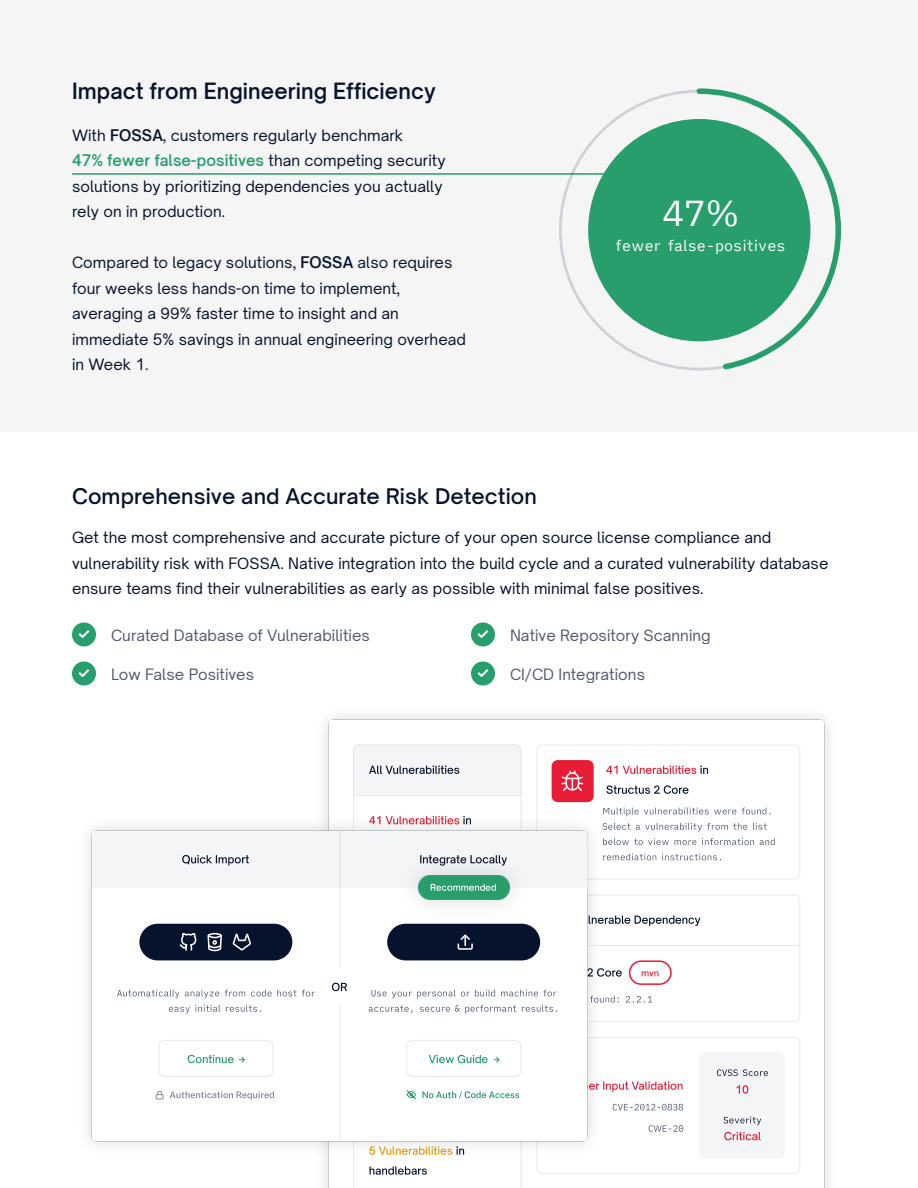
<style>
.page{position:relative;width:918px;height:1188px;background:#fff}
.page>*{position:absolute;margin:0;border:0;box-sizing:border-box;transform-origin:0 0}
.t1{font:36px "i A Writer Quattro S";color:#fff}
.t2{font:500 21px "Open Sauce Two";letter-spacing:.005em;color:#06132d}
.t3{font:600 21px "Open Sauce Two";letter-spacing:.005em;color:#06132d}
.t4{font:15px/25.5px "Open Sauce Two";letter-spacing:.005em;color:#06132d}
.t5{font:15px "i A Writer Quattro S";letter-spacing:.005em;color:#fff}
.s1{font-weight:600}
.s2{font-weight:600;color:#289e6d}
</style>
<div class="page">
<div style="left:0;top:0;width:918px;height:432px;background:#f5f5f6"></div>
<div style="left:72px;top:622px;width:24px;height:24px;background:#289e6d;border-radius:50%"></div>
<svg style="left:78px;top:630px;width:12px;height:8px"></svg>
<div style="left:72px;top:662px;width:24px;height:24px;background:#289e6d;border-radius:50%"></div>
<svg style="left:78px;top:669px;width:12px;height:8px"></svg>
<div style="left:471px;top:622px;width:24px;height:24px;background:#289e6d;border-radius:50%"></div>
<svg style="left:477px;top:630px;width:12px;height:8px"></svg>
<div style="left:471px;top:662px;width:24px;height:24px;background:#289e6d;border-radius:50%"></div>
<svg style="left:477px;top:669px;width:12px;height:8px"></svg>
<img style="left:324px;top:715px;width:505px;height:473px">
<svg style="left:353px;top:744px;width:169px;height:444px"></svg>
<div style="left:536px;top:745px;width:264px;height:134px;border:1px solid #06132d;border-radius:6px"></div>
<svg style="left:606px;top:766px;width:102px;height:28px"></svg>
<div style="left:552px;top:760px;width:42px;height:42px;background:#e71d36;border-radius:6px"></div>
<svg style="left:562px;top:771px;width:21px;height:20px"></svg>
<div style="left:536px;top:895px;width:264px;height:127px;border:1px solid #06132d;border-radius:6px"></div>
<hr style="left:538px;top:945px;width:262px;height:1px;background:#e7e8eb">
<div style="left:536px;top:1037px;width:264px;height:137px;border:1px solid #06132d;border-radius:6px"></div>
<div style="left:699px;top:1052px;width:86px;height:107px;background:#f4f5f6;border-radius:6px"></div>
<svg style="left:737px;top:1085px;width:11px;height:9px"></svg>
<svg style="left:717px;top:1069px;width:51px;height:7px"></svg>
<svg style="left:724px;top:1117px;width:37px;height:8px"></svg>
<svg style="left:724px;top:1132px;width:37px;height:8px"></svg>
<svg style="left:603px;top:1081px;width:80px;height:11px"></svg>
<svg style="left:613px;top:1104px;width:70px;height:6px"></svg>
<svg style="left:649px;top:1125px;width:34px;height:7px"></svg>
<hr style="left:354px;top:795px;width:167px;height:1px;background:#e7e8ea">
<div style="left:354px;top:745px;width:167px;height:50px;background:#f4f5f6"></div>
<svg style="left:369px;top:1156px;width:95px;height:19px"></svg>
<img style="left:87px;top:832px;width:516px;height:324px">
<div style="left:159px;top:1040px;width:114px;height:37px;border:1px solid #06132d;border-radius:6px"></div>
<svg style="left:188px;top:1055px;width:58px;height:9px"></svg>
<svg style="left:170px;top:1091px;width:104px;height:9px"></svg>
<svg style="left:156px;top:1090px;width:7px;height:9px"></svg>
<svg style="left:369px;top:1089px;width:150px;height:31px"></svg>
<div style="left:406px;top:1040px;width:115px;height:37px;border:1px solid #06132d;border-radius:6px"></div>
<svg style="left:370px;top:1036px;width:118px;height:31px"></svg>
<svg style="left:494px;top:1056px;width:6px;height:8px"></svg>
<hr style="left:340px;top:831px;width:1px;height:310px;background:#eff0f1">
<svg style="left:92px;top:808px;width:683px;height:206px"></svg>
<hr style="left:72px;top:173px;width:554px;height:2px;background:#279e6e">
<div style="left:588px;top:119px;width:222px;height:222px;background:#289e6d;border-radius:50%"></div>
<svg style="left:694px;top:88px;width:147px;height:283px"></svg>
<h1 class="t3" style="left:72px;top:77px;width:365px">Impact from Engineering Efficiency</h1>
<h2 class="t4" style="left:72px;top:122px;width:375px">With <span class="s1">FOSSA</span>, customers regularly benchmark<br><span class="s2">47% fewer false-positives</span> than competing security solutions by prioritizing dependencies you actually rely on in production.</h2>
<h2 class="t4" style="left:72px;top:250px;width:396px">Compared to legacy solutions, <span class="s1">FOSSA</span> also requires four weeks less hands-on time to implement, averaging a 99% faster time to insight and an immediate 5% savings in annual engineering overhead in Week 1.</h2>
<h2 class="t1" style="left:662px;top:186px;width:77px">47%</h2>
<h2 class="t5" style="left:615px;top:234px;width:172px">fewer false-positives</h2>
<h1 class="t2" style="left:72px;top:482px;width:467px">Comprehensive and Accurate Risk Detection</h1>
<h2 class="t4" style="left:72px;top:525px;width:758px">Get the most comprehensive and accurate picture of your open source license compliance and vulnerability risk with FOSSA. Native integration into the build cycle and a curated vulnerability database ensure teams find their vulnerabilities as early as possible with minimal false positives.</h2>
<p class="t4" style="left:111px;top:622px;width:260px">Curated Database of Vulnerabilities</p>
<p class="t4" style="left:111px;top:661px;width:145px">Low False Positives</p>
<p class="t4" style="left:510px;top:622px;width:202px">Native Repository Scanning</p>
<p class="t4" style="left:510px;top:661px;width:137px">CI/CD Integrations</p>
</div>
